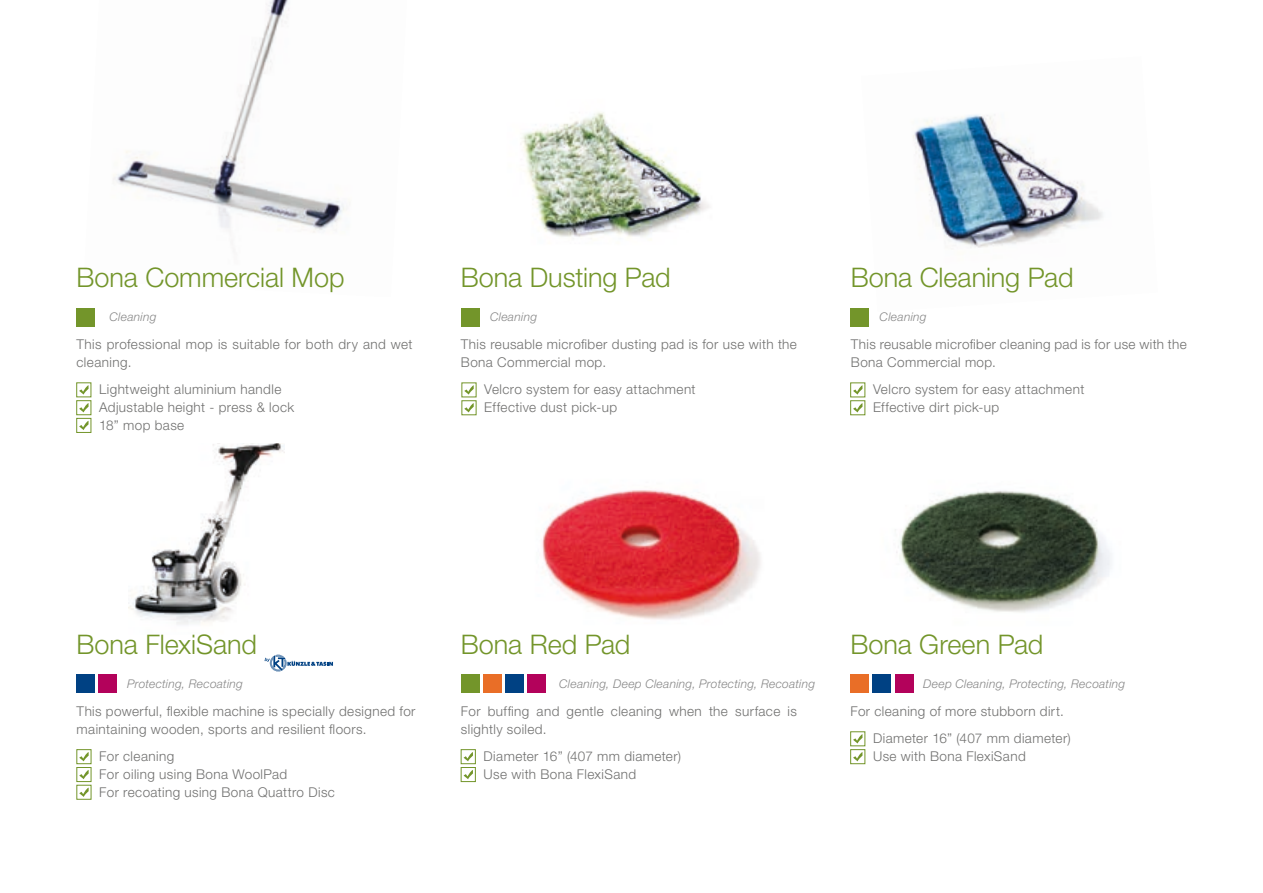
<style>
.page{position:relative;width:1263px;height:893px;background:#fff}
.page>*{position:absolute;margin:0;border:0;box-sizing:border-box;transform-origin:0 0}
.t1{font:300 27px "Helvetica Neue LT Std";letter-spacing:-.005em;color:#73952a}
.t2{font:300 13.5px/18px "Helvetica Neue LT Std";letter-spacing:.03em;color:#70706f}
.t3{font:italic 300 12px "Helvetica Neue LT Std";letter-spacing:.025em;color:#878787}
</style>
<div class="page">
<img style="left:896px;top:491px;width:215px;height:121px">
<img style="left:522px;top:112px;width:187px;height:125px">
<img style="left:913px;top:114px;width:190px;height:134px">
<img style="left:113px;top:0;width:232px;height:233px">
<img style="left:541px;top:490px;width:220px;height:130px">
<img style="left:129px;top:443px;width:155px;height:181px">
<svg style="left:265px;top:655px;width:68px;height:16px"></svg>
<div style="left:77px;top:749px;width:14px;height:15px;background:#fff;border:1px solid #73952a"></div>
<svg style="left:79px;top:752px;width:10px;height:9px"></svg>
<div style="left:77px;top:767px;width:14px;height:15px;background:#fff;border:1px solid #73952a"></div>
<svg style="left:79px;top:770px;width:10px;height:9px"></svg>
<svg style="left:77px;top:785px;width:14px;height:14px"></svg>
<svg style="left:79px;top:787px;width:10px;height:10px"></svg>
<svg style="left:77px;top:383px;width:14px;height:14px"></svg>
<svg style="left:79px;top:385px;width:10px;height:10px"></svg>
<div style="left:77px;top:400px;width:14px;height:15px;background:#fff;border:1px solid #73952a"></div>
<svg style="left:79px;top:403px;width:10px;height:9px"></svg>
<div style="left:77px;top:418px;width:14px;height:15px;background:#fff;border:1px solid #73952a"></div>
<svg style="left:79px;top:421px;width:10px;height:9px"></svg>
<div style="left:77px;top:308px;width:18px;height:18px;background:#73952a"></div>
<svg style="left:462px;top:383px;width:14px;height:14px"></svg>
<svg style="left:464px;top:385px;width:10px;height:10px"></svg>
<svg style="left:464px;top:403px;width:10px;height:9px"></svg>
<div style="left:461px;top:308px;width:18px;height:18px;background:#73952a"></div>
<svg style="left:850px;top:383px;width:15px;height:14px"></svg>
<svg style="left:853px;top:385px;width:9px;height:10px"></svg>
<svg style="left:850px;top:401px;width:15px;height:14px"></svg>
<svg style="left:853px;top:403px;width:9px;height:9px"></svg>
<div style="left:461px;top:749px;width:14px;height:15px;background:#fff;border:1px solid #73952a"></div>
<svg style="left:463px;top:752px;width:10px;height:9px"></svg>
<div style="left:461px;top:767px;width:14px;height:15px;background:#fff;border:1px solid #73952a"></div>
<svg style="left:463px;top:770px;width:10px;height:9px"></svg>
<svg style="left:850px;top:732px;width:15px;height:14px"></svg>
<svg style="left:853px;top:734px;width:9px;height:9px"></svg>
<div style="left:850px;top:749px;width:15px;height:15px;background:#fff;border:1px solid #73952a"></div>
<svg style="left:853px;top:752px;width:9px;height:9px"></svg>
<div style="left:850px;top:308px;width:19px;height:18px;background:#73952a"></div>
<div style="left:77px;top:675px;width:18px;height:18px;background:#004183"></div>
<div style="left:872px;top:675px;width:19px;height:18px;background:#004183"></div>
<div style="left:99px;top:675px;width:18px;height:18px;background:#b3025b"></div>
<div style="left:483px;top:675px;width:19px;height:18px;background:#e96e27"></div>
<div style="left:506px;top:675px;width:18px;height:18px;background:#004183"></div>
<div style="left:461px;top:675px;width:18px;height:18px;background:#73952a"></div>
<div style="left:528px;top:675px;width:18px;height:18px;background:#b3025b"></div>
<div style="left:895px;top:675px;width:18px;height:18px;background:#b3025b"></div>
<div style="left:850px;top:675px;width:19px;height:18px;background:#e96e27"></div>
<h1 class="t1" style="left:77px;top:261px;width:269px">Bona Commercial Mop</h1>
<h1 class="t1" style="left:461px;top:261px;width:211px">Bona Dusting Pad</h1>
<h1 class="t1" style="left:851px;top:261px;width:224px">Bona Cleaning Pad</h1>
<p class="t3" style="left:109px;top:310px;width:48px">Cleaning</p>
<p class="t3" style="left:490px;top:310px;width:48px">Cleaning</p>
<p class="t3" style="left:880px;top:310px;width:48px">Cleaning</p>
<p class="t2" style="left:77px;top:335px;width:337px">This professional mop is suitable for both dry and wet cleaning.</p>
<p class="t2" style="left:99px;top:380px;width:197px">Lightweight aluminium handle<br>Adjustable height - press &amp; lock<br>18” mop base</p>
<p class="t2" style="left:461px;top:335px;width:337px">This reusable microfiber dusting pad is for use with the<br>Bona Commercial mop.</p>
<p class="t2" style="left:484px;top:380px;width:213px">Velcro system for easy attachment<br>Effective dust pick-up</p>
<p class="t2" style="left:851px;top:335px;width:337px">This reusable microfiber cleaning pad is for use with the<br>Bona Commercial mop.</p>
<p class="t2" style="left:873px;top:380px;width:213px">Velcro system for easy attachment<br>Effective dirt pick-up</p>
<h1 class="t1" style="left:77px;top:628px;width:182px">Bona FlexiSand</h1>
<h1 class="t1" style="left:461px;top:628px;width:171px">Bona Red Pad</h1>
<h1 class="t1" style="left:850px;top:628px;width:194px">Bona Green Pad</h1>
<p class="t3" style="left:127px;top:677px;width:117px">Protecting, Recoating</p>
<p class="t3" style="left:559px;top:677px;width:257px">Cleaning, Deep Cleaning, Protecting, Recoating</p>
<p class="t3" style="left:923px;top:677px;width:204px">Deep Cleaning, Protecting, Recoating</p>
<p class="t2" style="left:77px;top:702px;width:340px">This powerful, flexible machine is specially designed for maintaining wooden, sports and resilient floors.</p>
<p class="t2" style="left:99px;top:747px;width:237px">For cleaning<br>For oiling using Bona WoolPad<br>For recoating using Bona Quattro Disc</p>
<p class="t2" style="left:461px;top:702px;width:337px">For buffing and gentle cleaning when the surface is slightly soiled.</p>
<p class="t2" style="left:484px;top:747px;width:199px">Diameter 16” (407 mm diameter)<br>Use with Bona FlexiSand</p>
<p class="t2" style="left:873px;top:697px;width:199px;line-height:27px;text-indent:-23px">For cleaning of more stubborn dirt.<br>Diameter 16” (407 mm diameter)</p>
<p class="t2" style="left:873px;top:747px;width:154px">Use with Bona FlexiSand</p>
</div>
